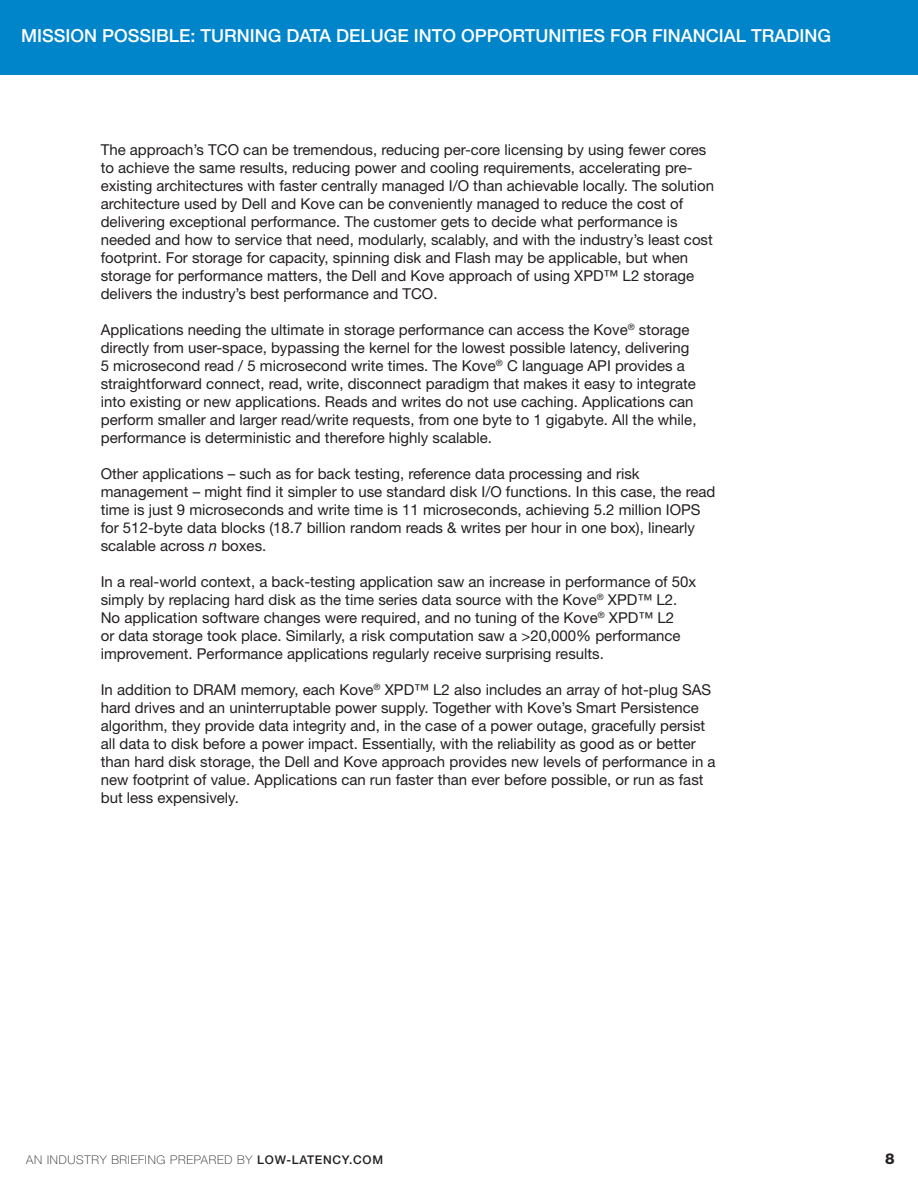
<style>
.page{position:relative;width:918px;height:1188px;background:#fff}
.page>*{position:absolute;margin:0;border:0;box-sizing:border-box;transform-origin:0 0}
.t1{font:500 18px "Helvetica Neue";color:#fff}
.General_Text{font:15px/18px "Helvetica Neue";color:#231f20}
.t2{font:800 15px "Helvetica Neue";color:#231f20}
.t3{font:100 12px "Helvetica Neue";letter-spacing:.06em;color:#231f20}
.s1{font-style:italic}
.s2{font-weight:500}
</style>
<div class="page">
<div style="left:0;top:0;width:918px;height:75px;background:#0084ca"></div>
<p class="t1" style="left:21px;top:25px;width:453px">MISSION POSSIBLE: TURNING DATA DELUGE INTO OPP</p>
<p class="t1" style="left:499px;top:25px;width:334px">ORTUNITIES FOR FINANCIAL TRADING</p>
<p class="General_Text" style="left:101px;top:141px;width:615px">The approach’s TCO can be tremendous, reducing per-core licensing by using fewer cores to achieve the same results, reducing power and cooling requirements, accelerating pre&shy;existing architectures with faster centrally managed I/O than achievable locally. The solution architecture used by Dell and Kove can be conveniently managed to reduce the cost of delivering exceptional performance. The customer gets to decide what performance is needed and how to service that need, modularly, scalably, and with the industry’s least cost footprint. For storage for capacity, spinning disk and Flash may be applicable, but when storage for performance matters, the Dell and Kove approach of using XPD™ L2 storage delivers the industry’s best performance and TCO.</p>
<p class="General_Text" style="left:101px;top:321px;width:597px">Applications needing the ultimate in storage performance can access the Kove<sup>®</sup> storage directly from user-space, bypassing the kernel for the lowest possible latency, delivering 5 microsecond read / 5 microsecond write times. The Kove<sup>®</sup> C language API provides a straightforward connect, read, write, disconnect paradigm that makes it easy to integrate into existing or new applications. Reads and writes do not use caching. Applications can perform smaller and larger read/write requests, from one byte to 1 gigabyte. All the while, performance is deterministic and therefore highly scalable.</p>
<p class="General_Text" style="left:101px;top:465px;width:616px">Other applications – such as for back testing, reference data processing and risk management – might find it simpler to use standard disk I/O functions. In this case, the read time is just 9 microseconds and write time is 11 microseconds, achieving 5.2 million IOPS for 512-byte data blocks (18.7 billion random reads &amp; writes per hour in one box), linearly scalable across <span class="s1">n</span> boxes.</p>
<p class="General_Text" style="left:101px;top:573px;width:597px">In a real-world context, a back-testing application saw an increase in performance of 50x simply by replacing hard disk as the time series data source with the Kove<sup>®</sup> XPD™ L2.<br>No application software changes were required, and no tuning of the Kove<sup>®</sup> XPD™ L2<br>or data storage took place. Similarly, a risk computation saw a &gt;20,000% performance improvement. Performance applications regularly receive surprising results.</p>
<p class="General_Text" style="left:101px;top:681px;width:616px">In addition to DRAM memory, each Kove<sup>®</sup> XPD™ L2 also includes an array of hot-plug SAS hard drives and an uninterruptable power supply. Together with Kove’s Smart Persistence algorithm, they provide data integrity and, in the case of a power outage, gracefully persist all data to disk before a power impact. Essentially, with the reliability as good as or better than hard disk storage, the Dell and Kove approach provides new levels of performance in a new footprint of value. Applications can run faster than ever before possible, or run as fast but less expensively.</p>
<p class="t3" style="left:26px;top:1152px;width:356px">AN INDUSTRY BRIEFING PREPARED BY <span class="s2">LOW-LATENCY.COM</span></p>
<p class="t2" style="left:885px;top:1149px;width:11px">8</p>
</div>
